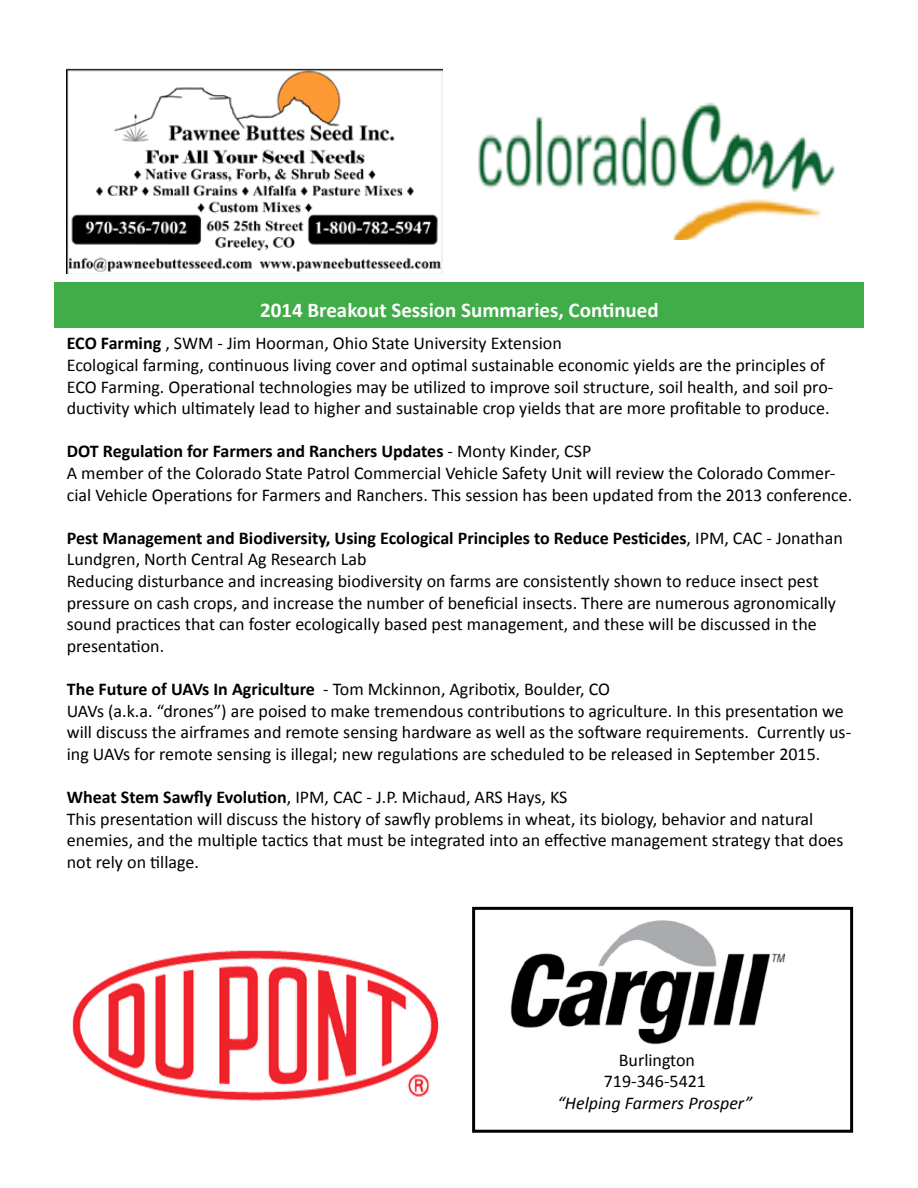
<style>
.page{position:relative;width:918px;height:1188px;background:#fff}
.page>*{position:absolute;margin:0;border:0;box-sizing:border-box;transform-origin:0 0}
.t1{font:700 21px "Calibri";color:#fff}
.t2{font:18px/21.6px "Calibri";color:#000}
.t3{font:italic 18px "Calibri";color:#000}
.s1{font-weight:700}
</style>
<div class="page">
<svg style="left:472px;top:906px;width:382px;height:227px"></svg>
<img style="left:478px;top:102px;width:357px;height:138px">
<img style="left:72px;top:950px;width:367px;height:151px">
<div style="left:459px;top:206px;width:111px;height:68px;background:#fff"></div>
<div style="left:54px;top:282px;width:810px;height:46px;background:#41ad49"></div>
<img style="left:67px;top:69px;width:376px;height:205px">
<p class="t1" style="left:260px;top:296px;width:400px">2014 Breakout Session Summaries, Continued</p>
<p class="t2" style="left:67px;top:333px;width:768px"><span class="s1">ECO Farming</span> , SWM - Jim Hoorman, Ohio State University Extension<br>Ecological farming, continuous living cover and optimal sustainable economic yields are the principles of ECO Farming. Operational technologies may be utilized to improve soil structure, soil health, and soil pro&shy;ductivity which ultimately lead to higher and sustainable crop yields that are more profitable to produce.</p>
<p class="t2" style="left:67px;top:441px;width:787px"><span class="s1">DOT Regulation for Farmers and Ranchers Updates</span> - Monty Kinder, CSP<br>A member of the Colorado State Patrol Commercial Vehicle Safety Unit will review the Colorado Commer&shy;cial Vehicle Operations for Farmers and Ranchers. This session has been updated from the 2013 conference.</p>
<p class="t2" style="left:67px;top:527px;width:777px"><span class="s1">Pest Management and Biodiversity, Using Ecological Principles to Reduce Pesticides</span>, IPM, CAC - Jonathan Lundgren, North Central Ag Research Lab<br>Reducing disturbance and increasing biodiversity on farms are consistently shown to reduce insect pest pressure on cash crops, and increase the number of beneficial insects. There are numerous agronomically sound practices that can foster ecologically based pest management, and these will be discussed in the presentation.</p>
<p class="t2" style="left:67px;top:678px;width:786px"><span class="s1">The Future of UAVs In Agriculture</span> - Tom Mckinnon, Agribotix, Boulder, CO<br>UAVs (a.k.a. “drones”) are poised to make tremendous contributions to agriculture. In this presentation we will discuss the airframes and remote sensing hardware as well as the software requirements. Currently us&shy;ing UAVs for remote sensing is illegal; new regulations are scheduled to be released in September 2015.</p>
<p class="t2" style="left:67px;top:786px;width:778px"><span class="s1">Wheat Stem Sawfly Evolution</span>, IPM, CAC - J.P. Michaud, ARS Hays, KS<br>This presentation will discuss the history of sawfly problems in wheat, its biology, behavior and natural enemies, and the multiple tactics that must be integrated into an effective management strategy that does not rely on tillage.</p>
<p class="t2" style="left:604px;top:1049px;width:104px;text-align:center">Burlington<br>719-346-5421</p>
<p class="t3" style="left:557px;top:1090px;width:197px">“Helping Farmers Prosper”</p>
</div>
